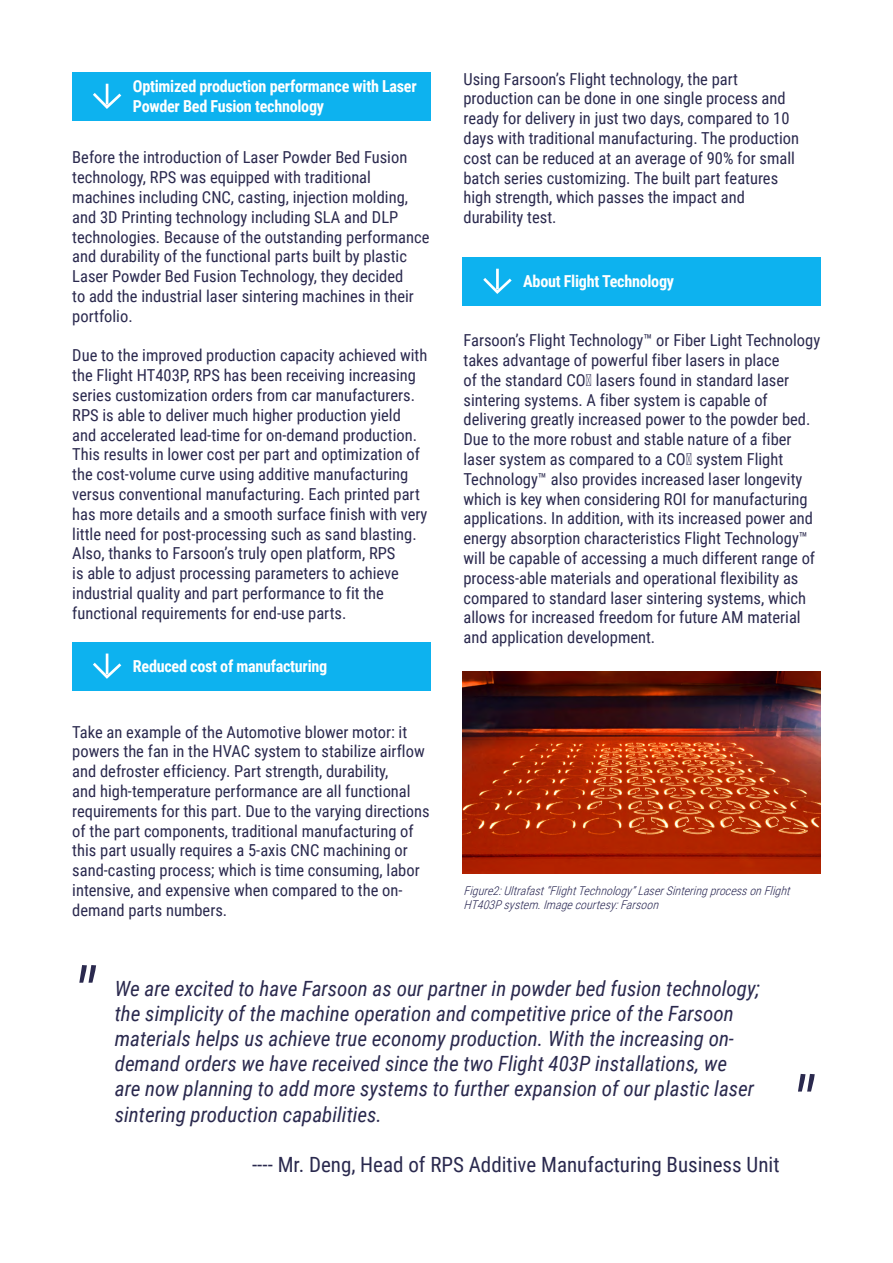
<style>
.page{position:relative;width:893px;height:1263px;background:#fff}
.page>*{position:absolute;margin:0;border:0;box-sizing:border-box;transform-origin:0 0}
.t1{font:italic 72px "Roboto Condensed";color:#2a294e}
.t2{font:italic 21px/25.2px "Roboto Condensed";color:#2a294e}
.t3{font:21px "Roboto Condensed";color:#2a294e}
.t4{font:16.5px/19.8px "Roboto Condensed";color:#2a294e}
.t5{font:700 16.5px/19.8px "Roboto Condensed";letter-spacing:-.02em;color:#fff}
.t6{font:italic 300 12px/14.4px "Roboto Condensed";color:#24224f}
</style>
<div class="page">
<div style="left:72px;top:72px;width:358px;height:48px;background:#0db2ef"></div>
<hr style="left:106px;top:84px;width:2px;height:21px;background:#fff">
<svg style="left:93px;top:90px;width:29px;height:19px"></svg>
<div style="left:72px;top:642px;width:358px;height:48px;background:#0db2ef"></div>
<hr style="left:106px;top:653px;width:2px;height:21px;background:#fff">
<svg style="left:93px;top:660px;width:29px;height:19px"></svg>
<div style="left:463px;top:257px;width:358px;height:48px;background:#0db2ef"></div>
<hr style="left:496px;top:269px;width:3px;height:21px;background:#fff">
<svg style="left:483px;top:275px;width:29px;height:19px"></svg>
<img style="left:463px;top:672px;width:358px;height:201px">
<p class="t5" style="left:133px;top:76px;width:285px">Optimized production performance with Laser<br>Powder Bed Fusion technology</p>
<p class="t4" style="left:72px;top:147px;width:359px">Before the introduction of Laser Powder Bed Fusion technology, RPS was equipped with traditional machines including CNC, casting, injection molding, and 3D Printing technology including SLA and DLP technologies. Because of the outstanding performance and durability of the functional parts built by plastic Laser Powder Bed Fusion Technology, they decided<br>to add the industrial laser sintering machines in their portfolio.</p>
<p class="t4" style="left:72px;top:345px;width:357px">Due to the improved production capacity achieved with the Flight HT403P, RPS has been receiving increasing series customization orders from car manufacturers.<br>RPS is able to deliver much higher production yield and accelerated lead-time for on-demand production.<br>This results in lower cost per part and optimization of the cost-volume curve using additive manufacturing versus conventional manufacturing. Each printed part has more details and a smooth surface finish with very little need for post-processing such as sand blasting.<br>Also, thanks to Farsoon’s truly open platform, RPS<br>is able to adjust processing parameters to achieve industrial quality and part performance to fit the functional requirements for end-use parts.</p>
<p class="t5" style="left:133px;top:655px;width:196px">Reduced cost of manufacturing</p>
<p class="t4" style="left:72px;top:721px;width:359px">Take an example of the Automotive blower motor: it powers the fan in the HVAC system to stabilize airflow and defroster efficiency. Part strength, durability,<br>and high-temperature performance are all functional requirements for this part. Due to the varying directions of the part components, traditional manufacturing of this part usually requires a 5-axis CNC machining or sand-casting process; which is time consuming, labor intensive, and expensive when compared to the on&shy;demand parts numbers.</p>
<p class="t4" style="left:463px;top:68px;width:337px">Using Farsoon’s Flight technology, the part production can be done in one single process and ready for delivery in just two days, compared to 10 days with traditional manufacturing. The production cost can be reduced at an average of 90% for small batch series customizing. The built part features high strength, which passes the impact and durability test.</p>
<p class="t5" style="left:523px;top:270px;width:152px">About Flight Technology</p>
<p class="t4" style="left:463px;top:330px;width:358px">Farsoon’s Flight Technology™ or Fiber Light Technology takes advantage of powerful fiber lasers in place<br>of the standard CO₂ lasers found in standard laser sintering systems. A fiber system is capable of delivering greatly increased power to the powder bed.<br>Due to the more robust and stable nature of a fiber laser system as compared to a CO₂ system Flight Technology™ also provides increased laser longevity which is key when considering ROI for manufacturing applications. In addition, with its increased power and energy absorption characteristics Flight Technology™ will be capable of accessing a much different range of process-able materials and operational flexibility as compared to standard laser sintering systems, which allows for increased freedom for future AM material and application development.</p>
<p class="t6" style="left:463px;top:883px;width:332px">Figure2:Ultrafast“FlightTechnology”LaserSinteringprocessonFlight<br>HT403Psystem.Imagecourtesy:Farsoon</p>
<h1 class="t1" style="left:72px;top:943px;width:24px">"</h1>
<p class="t2" style="left:115px;top:975px;width:647px">We are excited to have Farsoon as our partner in powder bed fusion technology; the simplicity of the machine operation and competitive price of the Farsoon materials helps us achieve true economy production. With the increasing on&shy;demand orders we have received since the two Flight 403P installations, we<br>are now planning to add more systems to further expansion of our plastic laser sintering production capabilities.</p>
<p class="t3" style="left:252px;top:1150px;width:529px">---- Mr. Deng, Head of RPS Additive Manufacturing Business Unit</p>
<h1 class="t1" style="left:791px;top:1052px;width:24px">"</h1>
</div>
